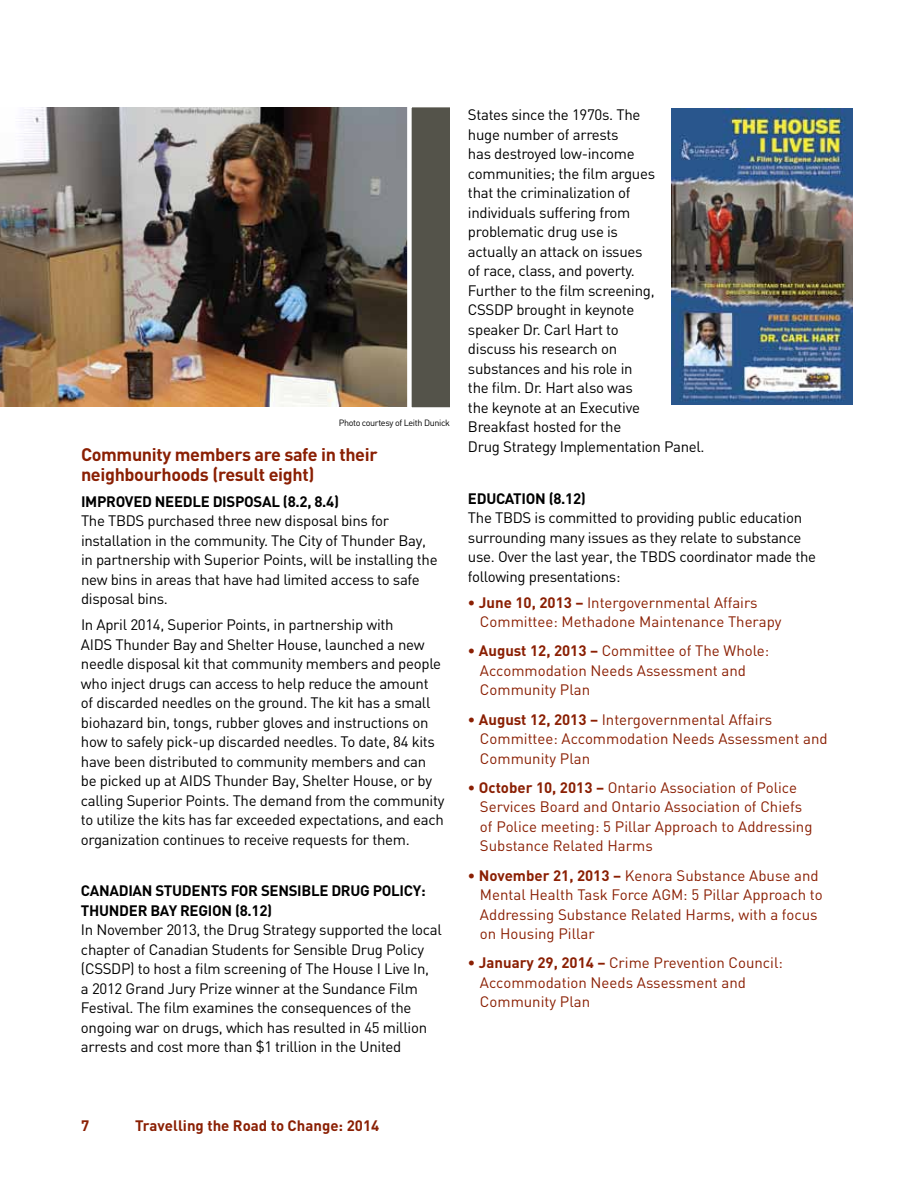
<style>
.page{position:relative;width:918px;height:1188px;background:#fff}
.page>*{position:absolute;margin:0;border:0;box-sizing:border-box;transform-origin:0 0}
.t1{font:700 18px/19.5px "DIN";letter-spacing:-.02em;color:#8a1f03}
.t2{font:15px/19.5px "DIN";letter-spacing:-.02em;color:#000}
.t3{font:15px/19.5px "DIN";color:#8a1f03}
.t4{font:700 15px "DIN";letter-spacing:-.02em;color:#000}
.t5{font:700 15px "DIN";color:#8a1f03}
.t6{font:9px "DIN";letter-spacing:-.04em;color:#000}
.s1{font-weight:700}
</style>
<div class="page">
<img style="left:0;top:108px;width:407px;height:299px">
<img style="left:672px;top:108px;width:180px;height:297px">
<div style="left:407px;top:103px;width:47px;height:309px;background:#54534a;border:4px solid #fff"></div>
<p class="t6" style="left:339px;top:417px;width:113px">Photo courtesy of Leith Dunick</p>
<p class="t1" style="left:81px;top:444px;width:298px">Community members are safe in their neighbourhoods (result eight)</p>
<p class="t4" style="left:81px;top:491px;width:260px">I mproved Needle Disposal (8.2, 8.4)</p>
<p class="t2" style="left:81px;top:511px;width:358px">The TBDS purchased three new disposal bins for installation in the community. The City of Thunder Bay, in partnership with Superior Points, will be installing the new bins in areas that have had limited access to safe disposal bins.</p>
<p class="t2" style="left:81px;top:615px;width:365px">I n April 2014, Superior Points, in partnership with<br>AIDS Thunder Bay and Shelter House, launched a new needle disposal kit that community members and people who inject drugs can access to help reduce the amount of discarded needles on the ground. The kit has a small biohazard bin, tongs, rubber gloves and instructions on how to safely pick-up discarded needles. To date, 84 kits have been distributed to community members and can be picked up at AIDS Thunder Bay, Shelter House, or by calling Superior Points. The demand from the community to utilize the kits has far exceeded expectations, and each organization continues to receive requests for them.</p>
<p class="t4" style="left:81px;top:881px;width:20px">Canad</p>
<p class="t4" style="left:128px;top:881px;width:63px">ian Studentsf</p>
<p class="t4" style="left:239px;top:881px;width:41px">or Sens</p>
<p class="t4" style="left:297px;top:881px;width:130px">ible Drug Policy:</p>
<p class="t4" style="left:81px;top:901px;width:37px">Thunder</p>
<p class="t4" style="left:150px;top:901px;width:123px">Bay Region (8.12)</p>
<p class="t2" style="left:81px;top:920px;width:362px">I n November 2013, the Drug Strategy supported the local chapter of Canadian Students for Sensible Drug Policy (CSSDP) to host a film screening of The H ouse I Live I n,<br>a 2012 Grand Jury Prize winner at the Sundance Film Festival. The film examines the consequences of the ongoing war on drugs, which has resulted in 45 million arrests and cost more than $1 trillion in the U nited</p>
<p class="t2" style="left:468px;top:105px;width:238px">States since the 1970s. The<br>huge number of arrests<br>has destroyed low-income communities; the film argues<br>that the criminalization of<br>individuals suffering from problematic drug use is<br>actually an attack on issues<br>of race, class, and poverty.<br>Further to the film screening,<br>CSSDP brought in keynote<br>speaker D r. Carl Hart to<br>discuss his research on<br>substances and his role in<br>the film. Dr. Hart also was<br>the keynote at an Executive<br>Breakfast hosted for the<br>Drug Strategy I mplementation Panel.</p>
<p class="t4" style="left:468px;top:488px;width:120px">Education (8.12)</p>
<p class="t2" style="left:468px;top:508px;width:350px">The TBDS is committed to providing public education surrounding many issues as they relate to substance use. Over the last year, the TBDS coordinator made the following presentations:</p>
<p class="t3" style="left:480px;top:592px;width:303px;text-indent:-12px"><span class="s1">• June 10, 2013 –</span> I ntergovernmental Affairs<br>Committee: Methadone Maintenance Therapy</p>
<p class="t3" style="left:480px;top:641px;width:291px;text-indent:-12px"><span class="s1">• August 12, 2013 –</span> Committee of The Whole:<br>Accommodation N eeds Assessment and<br>Community Plan</p>
<p class="t3" style="left:480px;top:709px;width:349px;text-indent:-12px"><span class="s1">• August 12, 2013 –</span> I ntergovernmental Affairs<br>Committee: Accommodation N eeds Assessment and<br>Community Plan</p>
<p class="t3" style="left:480px;top:777px;width:334px;text-indent:-12px"><span class="s1">• October 10, 2013 –</span> Ontario Association of Police Services Board and Ontario Association of Chiefs of Police meeting: 5 Pillar Approach to Addressing Substance Related Harms</p>
<p class="t3" style="left:480px;top:865px;width:344px;text-indent:-12px"><span class="s1">• November 21, 2013 –</span> Kenora Substance Abuse and Mental H ealth Task Force AG M: 5 Pillar Approach to Addressing Substance Related Harms, with a focus on Housing Pillar</p>
<p class="t3" style="left:480px;top:953px;width:304px;text-indent:-12px"><span class="s1">• January 29, 2014 –</span> Crime Prevention Council:<br>Accommodation N eeds Assessment and<br>Community Plan</p>
<p class="t5" style="left:81px;top:1116px;width:10px">7</p>
<p class="t5" style="left:135px;top:1116px;width:246px">Travelling the Road to Change: 2014</p>
</div>
